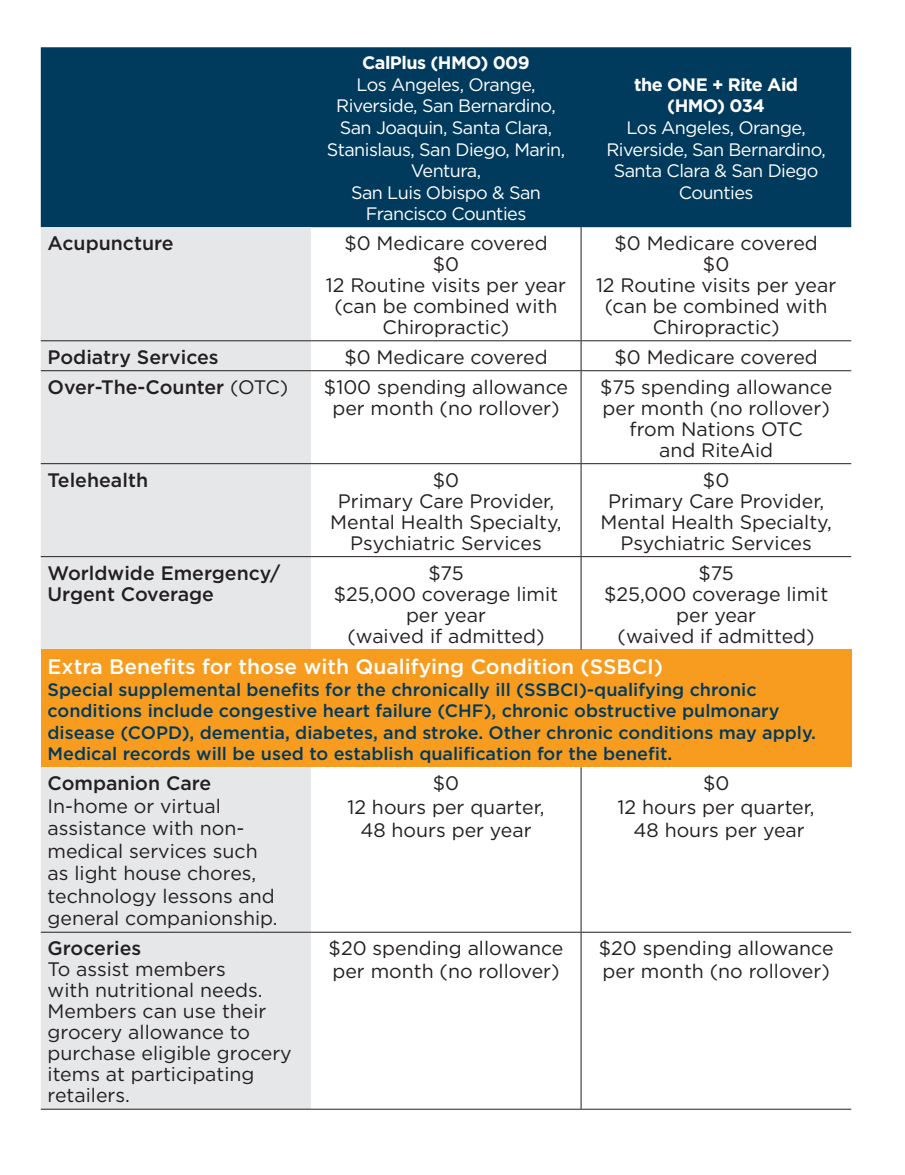
<style>
.page{position:relative;width:905px;height:1175px;background:#fff}
.page>*{position:absolute;margin:0;border:0;box-sizing:border-box;transform-origin:0 0}
.t1{font:500 21px "Gotham HTF";color:#fff}
.t2{font:19.5px/21px "Gotham HTF";color:#231f20;text-align:center}
.t3{font:500 19.5px/21px "Gotham HTF";color:#231f20}
.t4{font:500 18px/21.6px "Gotham HTF";color:#003a5d}
.t5{font:18px/21.6px "Gotham HTF";letter-spacing:-.03em;color:#fff;text-align:center}
.t6{font:700 18px/21.6px "Gotham HTF";letter-spacing:-.03em;color:#fff;text-align:center}
.s1{font-weight:400}
.s2{font-weight:500}
</style>
<div class="page">
<div style="left:41px;top:47px;width:810px;height:180px;background:#003a5d"></div>
<div style="left:41px;top:227px;width:270px;height:881px;background:#e6e7e9"></div>
<div style="left:41px;top:649px;width:810px;height:118px;background:#f89c20"></div>
<hr style="left:41px;top:340px;width:270px;height:1px;background:#231f20">
<hr style="left:41px;top:370px;width:270px;height:1px;background:#231f20">
<hr style="left:41px;top:463px;width:270px;height:1px;background:#231f20">
<hr style="left:41px;top:931px;width:270px;height:1px;background:#231f20">
<hr style="left:41px;top:1108px;width:270px;height:1px;background:#231f20">
<hr style="left:580px;top:227px;width:1px;height:113px;background:#231f20">
<svg style="left:580px;top:341px;width:1px;height:29px"></svg>
<hr style="left:580px;top:371px;width:1px;height:92px;background:#231f20">
<hr style="left:580px;top:464px;width:1px;height:92px;background:#231f20">
<hr style="left:580px;top:557px;width:1px;height:92px;background:#231f20">
<hr style="left:580px;top:767px;width:1px;height:164px;background:#231f20">
<hr style="left:580px;top:932px;width:1px;height:176px;background:#231f20">
<hr style="left:41px;top:556px;width:270px;height:1px;background:#231f20">
<hr style="left:311px;top:556px;width:270px;height:1px;background:#231f20">
<hr style="left:581px;top:556px;width:270px;height:1px;background:#231f20">
<hr style="left:311px;top:340px;width:270px;height:1px;background:#231f20">
<hr style="left:581px;top:340px;width:270px;height:1px;background:#231f20">
<hr style="left:311px;top:370px;width:270px;height:1px;background:#231f20">
<hr style="left:581px;top:370px;width:270px;height:1px;background:#231f20">
<hr style="left:311px;top:463px;width:270px;height:1px;background:#231f20">
<hr style="left:581px;top:463px;width:270px;height:1px;background:#231f20">
<hr style="left:311px;top:931px;width:270px;height:1px;background:#231f20">
<hr style="left:581px;top:931px;width:270px;height:1px;background:#231f20">
<hr style="left:311px;top:1108px;width:270px;height:1px;background:#231f20">
<hr style="left:581px;top:1108px;width:270px;height:1px;background:#231f20">
<p class="t6" style="left:362px;top:52px;width:169px">CalPlus (HMO) 009</p>
<p class="t5" style="left:327px;top:73px;width:240px">Los Angeles, Orange,<br>Riverside, San Bernardino,<br>San Joaquin, Santa Clara,<br>Stanislaus, San Diego, Marin,<br>Ventura,<br>San Luis Obispo &amp; San<br>Francisco Counties</p>
<p class="t6" style="left:634px;top:73px;width:165px">the ONE + Rite Aid (HMO) 034</p>
<p class="t5" style="left:606px;top:116px;width:221px">Los Angeles, Orange,<br>Riverside, San Bernardino,<br>Santa Clara &amp; San Diego<br>Counties</p>
<p class="t3" style="left:48px;top:232px;width:128px">Acupuncture</p>
<p class="t2" style="left:326px;top:232px;width:242px">$0 Medicare covered<br>$0<br>12 Routine visits per year (can be combined with<br>Chiropractic)</p>
<p class="t2" style="left:596px;top:232px;width:242px">$0 Medicare covered<br>$0<br>12 Routine visits per year (can be combined with<br>Chiropractic)</p>
<p class="t3" style="left:48px;top:346px;width:173px">Podiatry Services</p>
<p class="t2" style="left:344px;top:346px;width:205px">$0 Medicare covered</p>
<p class="t2" style="left:614px;top:346px;width:205px">$0 Medicare covered</p>
<p class="t3" style="left:48px;top:376px;width:242px">Over-The-Counter <span class="s1">(OTC)</span></p>
<p class="t2" style="left:324px;top:376px;width:245px">$100 spending allowance per month (no rollover)</p>
<p class="t2" style="left:600px;top:376px;width:233px">$75 spending allowance per month (no rollover) from Nations OTC<br>and RiteAid</p>
<p class="t3" style="left:48px;top:469px;width:102px">Telehealth</p>
<p class="t2" style="left:330px;top:469px;width:233px">$0<br>Primary Care Provider,<br>Mental Health Specialty,<br>Psychiatric Services</p>
<p class="t2" style="left:600px;top:469px;width:233px">$0<br>Primary Care Provider,<br>Mental Health Specialty,<br>Psychiatric Services</p>
<p class="t3" style="left:48px;top:562px;width:234px">Worldwide Emergency/<br>Urgent Coverage</p>
<p class="t2" style="left:334px;top:562px;width:226px">$75<br>$25,000 coverage limit per year<br>(waived if admitted)</p>
<p class="t2" style="left:604px;top:562px;width:226px">$75<br>$25,000 coverage limit per year<br>(waived if admitted)</p>
<p class="t1" style="left:48px;top:654px;width:617px">Extra Benefits for those with Qualifying Condition (SSBCI)</p>
<p class="t4" style="left:48px;top:678px;width:770px">Special supplemental benefits for the chronically ill (SSBCI)-qualifying chronic conditions include congestive heart failure (CHF), chronic obstructive pulmonary disease (COPD), dementia, diabetes, and stroke. Other chronic conditions may apply.<br>Medical records will be used to establish qualification for the benefit.</p>
<p class="t2" style="left:48px;top:772px;width:232px;line-height:22.5px;text-align:left"><span class="s2">Companion Care<br></span>In-home or virtual assistance with non&shy;medical services such as light house chores, technology lessons and general companionship.</p>
<p class="t2" style="left:347px;top:771px;width:199px;line-height:23.4px">$0<br>12 hours per quarter,<br>48 hours per year</p>
<p class="t2" style="left:617px;top:771px;width:199px;line-height:23.4px">$0<br>12 hours per quarter,<br>48 hours per year</p>
<p class="t2" style="left:48px;top:937px;width:246px;text-align:left"><span class="s2">Groceries<br></span>To assist members<br>with nutritional needs.<br>Members can use their grocery allowance to purchase eligible grocery items at participating retailers.</p>
<p class="t2" style="left:328px;top:937px;width:236px;line-height:22.5px;text-align:left">$20 spending allowance per month (no rollover)</p>
<p class="t2" style="left:598px;top:937px;width:236px;line-height:22.5px;text-align:left">$20 spending allowance per month (no rollover)</p>
</div>
